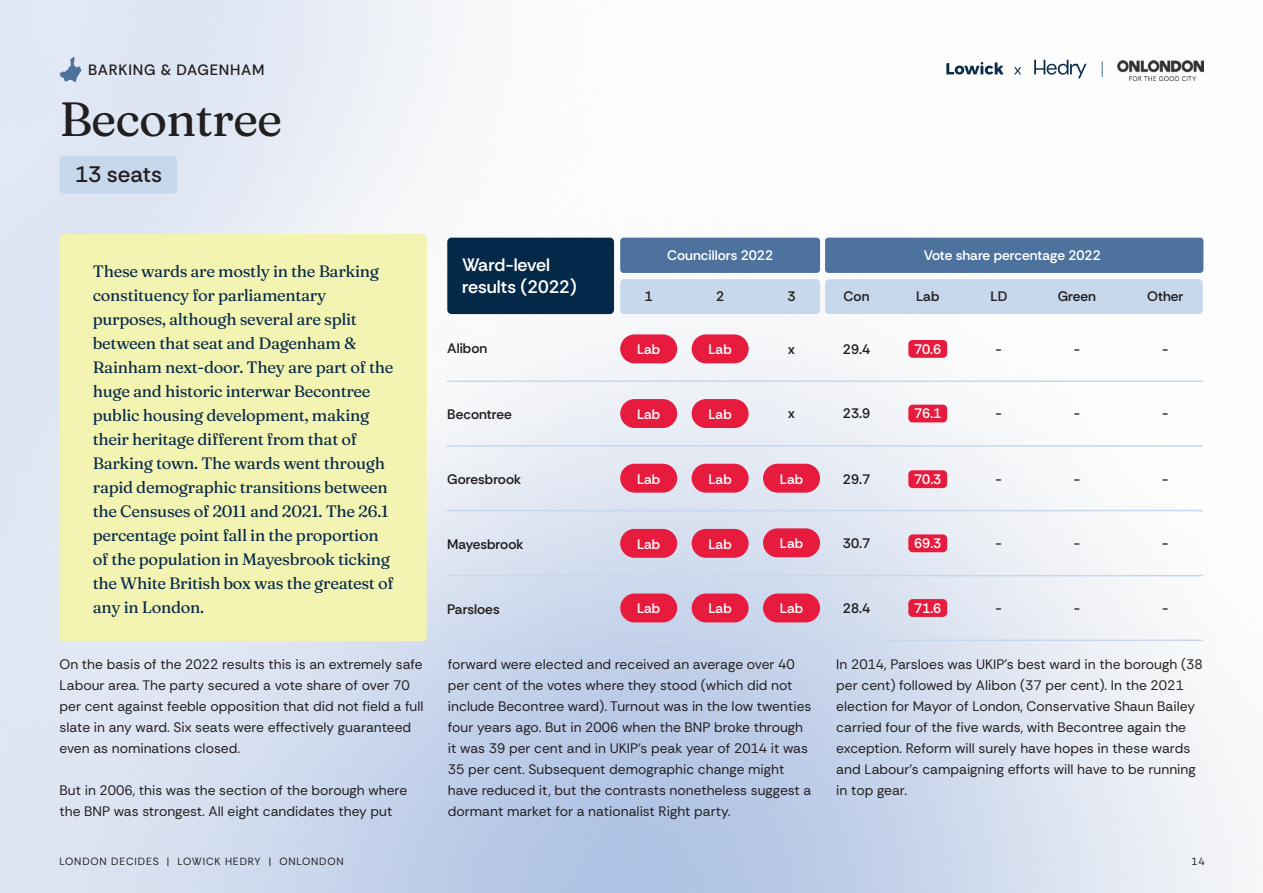
<style>
.page{position:relative;width:1263px;height:893px;background:#fff}
.page>*{position:absolute;margin:0;border:0;box-sizing:border-box;transform-origin:0 0}
.t1{font:900 48px "Fraunces 9 pt";letter-spacing:-.02em;color:#231f20}
.t2{font:500 22.5px "Rethink Sans";color:#231f20}
.t3{font:600 18px/21.6px "Rethink Sans";color:#fff}
.t4{font:900 16.5px/24px "Fraunces 9 pt";letter-spacing:-.02em;color:#052a49}
.t5{font:500 15px "Rethink Sans";letter-spacing:.05em;color:#231f20}
.t6{font:600 13.95px "Rethink Sans";color:#231f20}
.t7{font:13.8px/21px "Rethink Sans";color:#231f20}
.t8{font:600 13.8px "Rethink Sans";color:#231f20}
.t9{font:600 13.8px "Rethink Sans";color:#fff}
.t10{font:10.5px "Rethink Sans";letter-spacing:.08em;color:#231f20}
</style>
<div class="page">
<img style="left:0;top:0;width:1263px;height:893px">
<svg style="left:946px;top:62px;width:58px;height:13px"></svg>
<svg style="left:1034px;top:60px;width:52px;height:18px"></svg>
<svg style="left:1014px;top:67px;width:7px;height:8px"></svg>
<img style="left:1118px;top:61px;width:85px;height:20px">
<svg style="left:1102px;top:62px;width:1px;height:15px"></svg>
<svg style="left:60px;top:57px;width:22px;height:25px"></svg>
<div style="left:447px;top:238px;width:167px;height:76px;background:#052a49;border-radius:4px"></div>
<div style="left:825px;top:238px;width:378px;height:35px;background:#4c729d;border-radius:3px"></div>
<div style="left:620px;top:238px;width:200px;height:35px;background:#4c729d;border-radius:3px"></div>
<div style="left:763px;top:464px;width:57px;height:29px;background:#e61b3d;border-radius:14px"></div>
<div style="left:692px;top:464px;width:57px;height:29px;background:#e61b3d;border-radius:14px"></div>
<div style="left:620px;top:464px;width:57px;height:29px;background:#e61b3d;border-radius:14px"></div>
<div style="left:908px;top:470px;width:39px;height:18px;background:#e61b3d;border-radius:4px"></div>
<div style="left:908px;top:340px;width:39px;height:18px;background:#e61b3d;border-radius:4px"></div>
<div style="left:692px;top:334px;width:57px;height:29px;background:#e61b3d;border-radius:14px"></div>
<div style="left:620px;top:334px;width:57px;height:29px;background:#e61b3d;border-radius:14px"></div>
<div style="left:908px;top:405px;width:39px;height:17px;background:#e61b3d;border-radius:4px"></div>
<div style="left:692px;top:399px;width:57px;height:29px;background:#e61b3d;border-radius:14px"></div>
<div style="left:620px;top:399px;width:57px;height:29px;background:#e61b3d;border-radius:14px"></div>
<div style="left:763px;top:528px;width:57px;height:29px;background:#e61b3d;border-radius:14px"></div>
<div style="left:908px;top:534px;width:39px;height:18px;background:#e61b3d;border-radius:4px"></div>
<div style="left:692px;top:529px;width:57px;height:29px;background:#e61b3d;border-radius:14px"></div>
<div style="left:620px;top:529px;width:57px;height:29px;background:#e61b3d;border-radius:14px"></div>
<div style="left:763px;top:593px;width:57px;height:29px;background:#e61b3d;border-radius:14px"></div>
<div style="left:908px;top:599px;width:39px;height:18px;background:#e61b3d;border-radius:4px"></div>
<div style="left:692px;top:593px;width:57px;height:29px;background:#e61b3d;border-radius:14px"></div>
<div style="left:620px;top:593px;width:57px;height:29px;background:#e61b3d;border-radius:14px"></div>
<div style="left:825px;top:279px;width:378px;height:35px;background:#c7d8ec;border-radius:4px"></div>
<div style="left:620px;top:279px;width:200px;height:35px;background:#c7d8ec;border-radius:4px"></div>
<hr style="left:447px;top:380px;width:756px;height:2px;background:#c7d8ec">
<hr style="left:447px;top:445px;width:756px;height:2px;background:#c7d8ec">
<hr style="left:447px;top:510px;width:756px;height:1px;background:#c7d8ec">
<hr style="left:447px;top:575px;width:756px;height:1px;background:#c7d8ec">
<hr style="left:447px;top:640px;width:756px;height:1px;background:#c7d8ec">
<div style="left:59px;top:234px;width:368px;height:407px;background:#f3f3b2;border-radius:4px"></div>
<div style="left:60px;top:156px;width:117px;height:38px;background:#c7d8ec;border-radius:4px"></div>
<p class="t5" style="left:88px;top:60px;width:178px">BARKING &amp; DAGENHAM</p>
<h1 class="t1" style="left:60px;top:81px;width:224px">Becontree</h1>
<h2 class="t2" style="left:75px;top:161px;width:89px">13 seats</h2>
<p class="t4" style="left:93px;top:258px;width:302px">These wards are mostly in the Barking constituency for parliamentary purposes, although several are split between that seat and Dagenham &amp; Rainham next-door. They are part of the huge and historic interwar Becontree public housing development, making their heritage different from that of Barking town. The wards went through rapid demographic transitions between the Censuses of 2011 and 2021. The 26.1 percentage point fall in the proportion of the population in Mayesbrook ticking the White British box was the greatest of any in London.</p>
<p class="t7" style="left:60px;top:653px;width:366px">On the basis of the 2022 results this is an extremely safe Labour area. The party secured a vote share of over 70 per cent against feeble opposition that did not field a full slate in any ward. Six seats were effectively guaranteed even as nominations closed.</p>
<p class="t7" style="left:60px;top:779px;width:349px">But in 2006, this was the section of the borough where the BNP was strongest. All eight candidates they put</p>
<h3 class="t3" style="left:462px;top:254px;width:116px">Ward-level results (2022)</h3>
<p class="t9" style="left:667px;top:247px;width:107px">Councillors 2022</p>
<p class="t9" style="left:924px;top:247px;width:178px">Vote share percentage 2022</p>
<p class="t8" style="left:645px;top:287px;width:10px">1</p>
<p class="t8" style="left:716px;top:287px;width:10px">2</p>
<p class="t8" style="left:787px;top:287px;width:10px">3</p>
<p class="t8" style="left:843px;top:287px;width:27px">Con</p>
<p class="t8" style="left:916px;top:287px;width:25px">Lab</p>
<p class="t8" style="left:990px;top:287px;width:19px">LD</p>
<p class="t8" style="left:1058px;top:287px;width:40px">Green</p>
<p class="t8" style="left:1147px;top:287px;width:38px">Other</p>
<p class="t8" style="left:447px;top:340px;width:41px">Alibon</p>
<p class="t9" style="left:637px;top:341px;width:25px">Lab</p>
<p class="t9" style="left:708px;top:341px;width:25px">Lab</p>
<p class="t8" style="left:788px;top:341px;width:8px">x</p>
<p class="t8" style="left:843px;top:341px;width:29px">29.4</p>
<p class="t9" style="left:914px;top:341px;width:29px">70.6</p>
<p class="t8" style="left:995px;top:341px;width:8px">-</p>
<p class="t8" style="left:1074px;top:341px;width:8px">-</p>
<p class="t8" style="left:1162px;top:341px;width:8px">-</p>
<p class="t8" style="left:447px;top:406px;width:66px">Becontree</p>
<p class="t9" style="left:637px;top:405px;width:25px">Lab</p>
<p class="t9" style="left:708px;top:405px;width:25px">Lab</p>
<p class="t8" style="left:788px;top:405px;width:8px">x</p>
<p class="t8" style="left:843px;top:405px;width:29px">23.9</p>
<p class="t9" style="left:914px;top:405px;width:29px">76.1</p>
<p class="t8" style="left:995px;top:405px;width:8px">-</p>
<p class="t8" style="left:1074px;top:405px;width:8px">-</p>
<p class="t8" style="left:1162px;top:405px;width:8px">-</p>
<p class="t8" style="left:447px;top:471px;width:76px">Goresbrook</p>
<p class="t9" style="left:637px;top:470px;width:25px">Lab</p>
<p class="t9" style="left:708px;top:470px;width:25px">Lab</p>
<p class="t9" style="left:780px;top:470px;width:25px">Lab</p>
<p class="t8" style="left:843px;top:471px;width:29px">29.7</p>
<p class="t9" style="left:914px;top:471px;width:29px">70.3</p>
<p class="t6" style="left:995px;top:470px;width:8px">-</p>
<p class="t8" style="left:1074px;top:471px;width:8px">-</p>
<p class="t8" style="left:1162px;top:471px;width:8px">-</p>
<p class="t8" style="left:447px;top:536px;width:78px">Mayesbrook</p>
<p class="t9" style="left:637px;top:535px;width:25px">Lab</p>
<p class="t9" style="left:708px;top:535px;width:25px">Lab</p>
<p class="t9" style="left:780px;top:535px;width:25px">Lab</p>
<p class="t8" style="left:843px;top:535px;width:29px">30.7</p>
<p class="t9" style="left:914px;top:535px;width:29px">69.3</p>
<p class="t8" style="left:995px;top:535px;width:8px">-</p>
<p class="t8" style="left:1074px;top:535px;width:8px">-</p>
<p class="t8" style="left:1162px;top:535px;width:8px">-</p>
<p class="t8" style="left:447px;top:600px;width:54px">Parsloes</p>
<p class="t9" style="left:637px;top:600px;width:25px">Lab</p>
<p class="t9" style="left:708px;top:600px;width:25px">Lab</p>
<p class="t9" style="left:780px;top:600px;width:25px">Lab</p>
<p class="t8" style="left:843px;top:599px;width:29px">28.4</p>
<p class="t9" style="left:914px;top:599px;width:29px">71.6</p>
<p class="t8" style="left:995px;top:599px;width:8px">-</p>
<p class="t8" style="left:1074px;top:599px;width:8px">-</p>
<p class="t8" style="left:1162px;top:599px;width:8px">-</p>
<p class="t7" style="left:448px;top:653px;width:365px">forward were elected and received an average over 40 per cent of the votes where they stood (which did not include Becontree ward). Turnout was in the low twenties four years ago. But in 2006 when the BNP broke through it was 39 per cent and in UKIP’s peak year of 2014 it was 35 per cent. Subsequent demographic change might have reduced it, but the contrasts nonetheless suggest a dormant market for a nationalist Right party.</p>
<p class="t7" style="left:836px;top:653px;width:368px">In 2014, Parsloes was UKIP’s best ward in the borough (38 per cent) followed by Alibon (37 per cent). In the 2021 election for Mayor of London, Conservative Shaun Bailey carried four of the five wards, with Becontree again the exception. Reform will surely have hopes in these wards and Labour’s campaigning efforts will have to be running in top gear.</p>
<p class="t10" style="left:60px;top:855px;width:286px">LONDON DECIDES | LOWICK HEDRY | ONLONDON</p>
<p class="t10" style="left:1191px;top:855px;width:15px">14</p>
</div>
